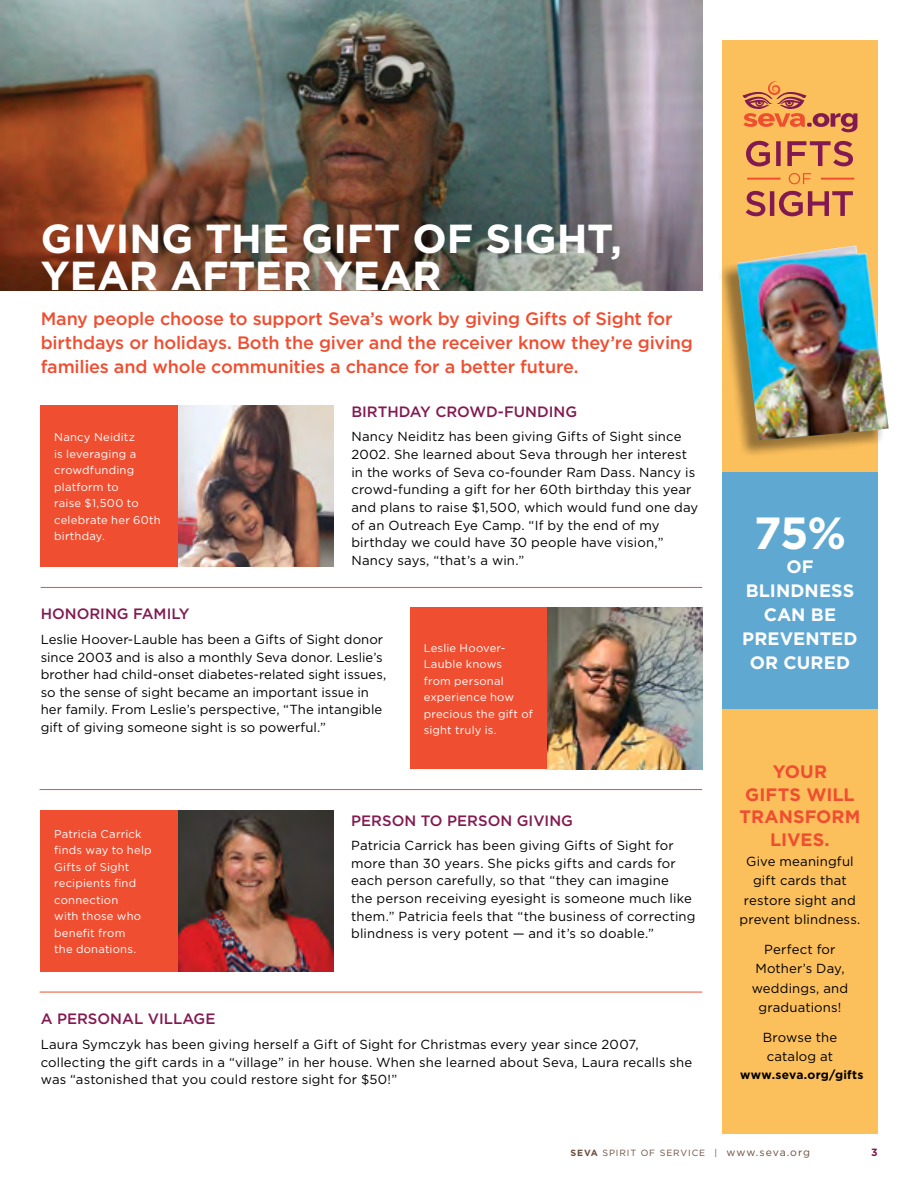
<style>
.page{position:relative;width:918px;height:1188px;background:#fff}
.page>*{position:absolute;margin:0;border:0;box-sizing:border-box;transform-origin:0 0}
.t1{font:700 45px "Gotham";color:#fff}
.t2{font:700 40.5px/37.5px "Gotham";color:#fff}
.t3{font:500 18px/24px "Gotham";letter-spacing:-.01em;color:#f04e30}
.t4{font:700 18px/24px "Gotham";letter-spacing:.005em;color:#fff;text-align:center}
.t5{font:700 18px/22.5px "Gotham";letter-spacing:.005em;color:#f04e30;text-align:center}
.t6{font:500 15px "Gotham";color:#821a51}
.t7{font:13.2px/17.7px "Gotham";letter-spacing:.01em;color:#000}
.t8{font:700 12px "Gotham";letter-spacing:.02em;color:#000}
.t9{font:11.25px/16.5px "Gotham";letter-spacing:.015em;color:#fff}
.t10{font:700 10.5px "Gotham";color:#821a51}
.t11{font:9px "Gotham";letter-spacing:.1em;color:#6c4d3e}
.s1{font-weight:700}
.s2{font-size:10.5px}
</style>
<div class="page">
<img style="left:0;top:0;width:702px;height:290px">
<div style="left:722px;top:40px;width:156px;height:432px;background:#fbbf5c"></div>
<div style="left:722px;top:709px;width:156px;height:425px;background:#fbbf5c"></div>
<svg style="left:746px;top:191px;width:107px;height:25px"></svg>
<svg style="left:746px;top:141px;width:107px;height:25px"></svg>
<svg style="left:789px;top:173px;width:22px;height:11px"></svg>
<hr style="left:747px;top:178px;width:33px;height:2px;background:#f04e30">
<hr style="left:821px;top:178px;width:33px;height:2px;background:#f04e30">
<div style="left:722px;top:472px;width:156px;height:237px;background:#5fa8d2"></div>
<div style="left:717px;top:247px;width:168px;height:210px;background:#000;opacity:.4"></div>
<img style="left:737px;top:245px;width:152px;height:195px">
<img style="left:178px;top:405px;width:155px;height:162px">
<img style="left:178px;top:810px;width:155px;height:162px">
<div style="left:41px;top:405px;width:137px;height:162px;background:#f04e30"></div>
<div style="left:41px;top:810px;width:137px;height:162px;background:#f04e30"></div>
<img style="left:547px;top:608px;width:155px;height:162px">
<div style="left:410px;top:608px;width:137px;height:162px;background:#f04e30"></div>
<hr style="left:41px;top:587px;width:661px;height:1px;background:#f04e30">
<hr style="left:40px;top:789px;width:662px;height:1px;background:#f04e30">
<hr style="left:40px;top:992px;width:662px;height:1px;background:#f04e30">
<svg style="left:743px;top:81px;width:114px;height:51px"></svg>
<h2 class="t2" style="left:41px;top:219px;width:583px">GIVING THE GIFT OF SIGHT,<br>YEAR AFTER YEAR</h2>
<h3 class="t3" style="left:41px;top:306px;width:654px">Many people choose to support Seva’s work by giving Gifts of Sight for birthdays or holidays. Both the giver and the receiver know they’re giving families and whole communities a chance for a better future.</h3>
<p class="t6" style="left:351px;top:402px;width:227px">BIRTHDAY CROWD-FUNDING</p>
<p class="t7" style="left:351px;top:428px;width:348px">Nancy Neiditz has been giving Gifts of Sight since 2002. She learned about Seva through her interest in the works of Seva co-founder Ram Dass. Nancy is crowd-funding a gift for her 60th birthday this year and plans to raise $1,500, which would fund one day of an Outreach Eye Camp. “If by the end of my birthday we could have 30 people have vision,” Nancy says, “that’s a win.”</p>
<p class="t9" style="left:54px;top:429px;width:108px">Nancy Neiditz<br>is leveraging a crowdfunding platform to<br>raise $1,500 to celebrate her 60th birthday.</p>
<p class="t6" style="left:41px;top:604px;width:150px">HONORING FAMILY</p>
<p class="t7" style="left:41px;top:630px;width:347px">Leslie Hoover-Lauble has been a Gifts of Sight donor since 2003 and is also a monthly Seva donor. Leslie’s brother had child-onset diabetes-related sight issues, so the sense of sight became an important issue in her family. From Leslie’s perspective, “The intangible gift of giving someone sight is so powerful.”</p>
<p class="t9" style="left:424px;top:639px;width:111px">Leslie Hoover-<br>Lauble knows<br>from personal experience how precious the gift of sight truly is.</p>
<p class="t9" style="left:54px;top:825px;width:99px">Patricia Carrick finds way to help<br>Gifts of Sight recipients find connection<br>with those who benefit from<br>the donations.</p>
<p class="t6" style="left:351px;top:811px;width:223px">PERSON TO PERSON GIVING</p>
<p class="t7" style="left:351px;top:836px;width:346px">Patricia Carrick has been giving Gifts of Sight for more than 30 years. She picks gifts and cards for each person carefully, so that “they can imagine<br>the person receiving eyesight is someone much like them.” Patricia feels that “the business of correcting blindness is very potent — and it’s so doable.”</p>
<p class="t6" style="left:41px;top:1009px;width:176px">A PERSONAL VILLAGE</p>
<p class="t7" style="left:41px;top:1035px;width:653px">Laura Symczyk has been giving herself a Gift of Sight for Christmas every year since 2007, collecting the gift cards in a “village” in her house. When she learned about Seva, Laura recalls she was “astonished that you could restore sight for $50!”</p>
<h1 class="t1" style="left:754px;top:503px;width:94px">75%</h1>
<h3 class="t4" style="left:742px;top:554px;width:117px">OF<br>BLINDNESS<br>CAN BE<br>PREVENTED<br>OR CURED</h3>
<h3 class="t5" style="left:740px;top:761px;width:122px">YOUR<br>GIFTS WILL<br>TRANSFORM<br>LIVES.</h3>
<p class="t7" style="left:739px;top:851px;width:123px;line-height:19.5px;text-align:center">Give meaningful gift cards that restore sight and prevent blindness.</p>
<p class="t7" style="left:752px;top:939px;width:98px;line-height:19.5px;text-align:center">Perfect for<br>Mother’s Day, weddings, and graduations!</p>
<p class="t7" style="left:763px;top:1027px;width:76px;line-height:19.5px;text-align:center">Browse the catalog at</p>
<p class="t8" style="left:740px;top:1066px;width:125px">www.seva.org/gifts</p>
<p class="t11" style="left:570px;top:1147px;width:241px"><span class="s1">SEVA</span> SPIRIT OF SERVICE | <span class="s2">www.seva.org</span></p>
<p class="t10" style="left:871px;top:1145px;width:8px">3</p>
</div>
